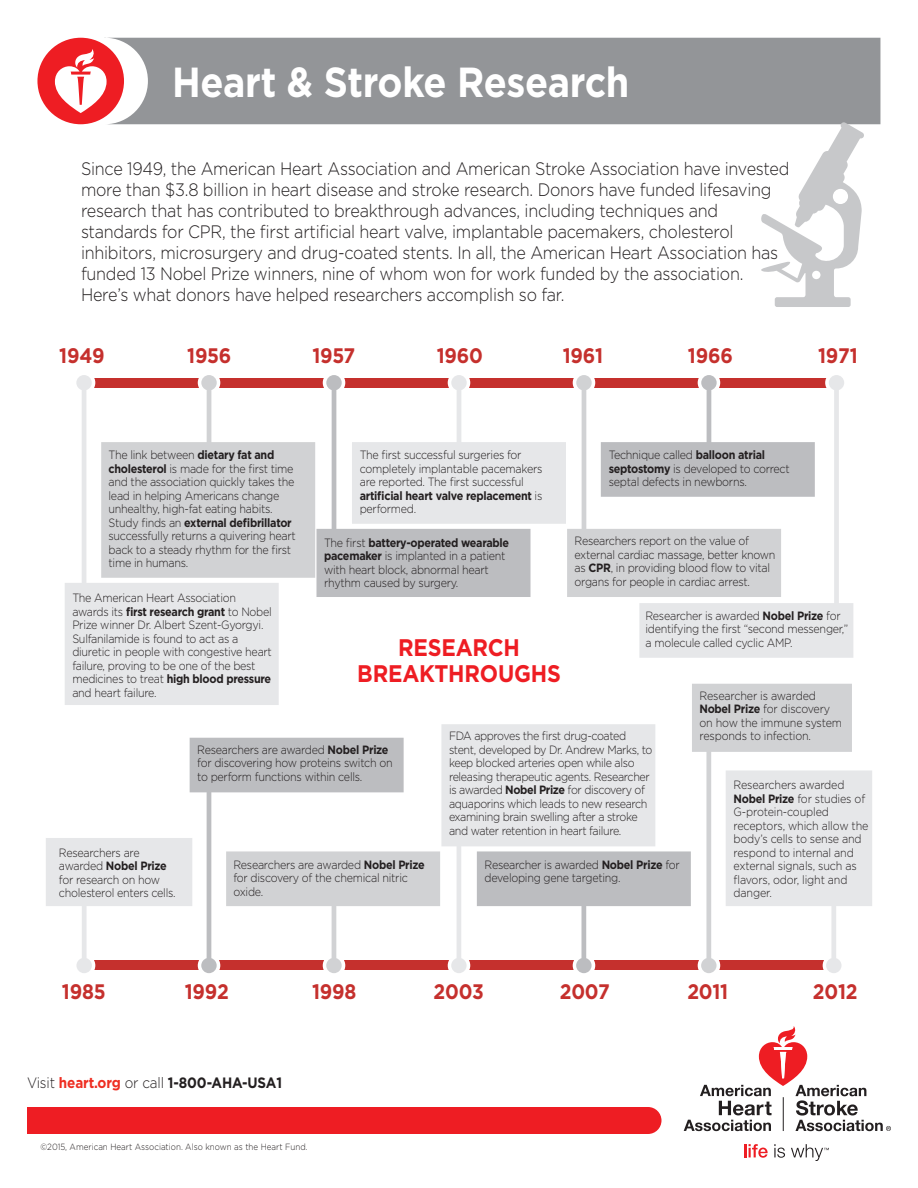
<style>
.page{position:relative;width:918px;height:1188px;background:#fff}
.page>*{position:absolute;margin:0;border:0;box-sizing:border-box;transform-origin:0 0}
.t1{font:700 42px "Gotham";letter-spacing:-.01em;color:#fff;scale:.9 1}
.t2{font:700 24px/25.5px "Gotham";letter-spacing:-.01em;color:#ee1d23;text-align:center;scale:.9 1}
.t3{font:700 21px "Gotham";letter-spacing:-.01em;color:#c5302d;scale:.9 1}
.t4{font:300 18px/21px "Gotham";letter-spacing:-.015em;color:#231f20;scale:.9 1}
.t5{font:700 15px "Gotham";letter-spacing:-.01em;color:#231f20;scale:.9 1}
.t6{font:300 12px/13.5px "Gotham";letter-spacing:-.025em;color:#231f20;scale:.9 1}
.t7{font:300 9px "Gotham";color:#231f20;scale:.9 1}
.s1{font-weight:700}
.s2{font-weight:300}
.s3{color:#ee2e22}
</style>
<div class="page">
<div style="left:105px;top:38px;width:775px;height:86px;background:#939598"></div>
<div style="left:37px;top:38px;width:87px;height:86px;background:#ee1d23;border-radius:50%"></div>
<svg style="left:55px;top:49px;width:52px;height:64px"></svg>
<div style="left:27px;top:1107px;width:621px;height:27px;background:#ee1d23"></div>
<div style="left:634px;top:1107px;width:28px;height:27px;background:#ee1d23;border-radius:50%"></div>
<svg style="left:684px;top:1026px;width:207px;height:105px"></svg>
<svg style="left:744px;top:1144px;width:24px;height:14px"></svg>
<svg style="left:774px;top:1144px;width:11px;height:14px"></svg>
<svg style="left:791px;top:1144px;width:38px;height:17px"></svg>
<div style="left:852px;top:770px;width:20px;height:136px;background:#e6e7e9"></div>
<svg style="left:46px;top:838px;width:144px;height:135px"></svg>
<svg style="left:692px;top:684px;width:160px;height:289px"></svg>
<svg style="left:655px;top:851px;width:36px;height:119px"></svg>
<svg style="left:441px;top:724px;width:214px;height:249px;fill:#e6e7e9"></svg>
<svg style="left:404px;top:851px;width:36px;height:119px"></svg>
<svg style="left:190px;top:738px;width:214px;height:235px"></svg>
<svg style="left:567px;top:375px;width:72px;height:222px"></svg>
<svg style="left:531px;top:378px;width:35px;height:146px"></svg>
<svg style="left:317px;top:375px;width:214px;height:222px"></svg>
<svg style="left:279px;top:378px;width:36px;height:200px"></svg>
<svg style="left:65px;top:375px;width:214px;height:330px"></svg>
<svg style="left:639px;top:375px;width:214px;height:283px"></svg>
<svg style="left:761px;top:122px;width:103px;height:185px"></svg>
<p class="t1" style="left:172px;top:54px;width:510px">Heart &amp; Stroke Research</p>
<p class="t4" style="left:81px;top:158px;width:789px">Since 1949, the American Heart Association and American Stroke Association have invested more than $3.8 billion in heart disease and stroke research. Donors have funded lifesaving research that has contributed to breakthrough advances, including techniques and standards for CPR, the first artificial heart valve, implantable pacemakers, cholesterol inhibitors, microsurgery and drug-coated stents. In all, the American Heart Association has funded 13 Nobel Prize winners, nine of whom won for work funded by the association.<br>Here’s what donors have helped researchers accomplish so far.</p>
<p class="t3" style="left:59px;top:341px;width:52px">1949</p>
<p class="t3" style="left:187px;top:341px;width:51px">1956</p>
<p class="t3" style="left:312px;top:341px;width:49px">1957</p>
<p class="t3" style="left:437px;top:341px;width:53px">1960</p>
<p class="t3" style="left:563px;top:341px;width:46px">1961</p>
<p class="t3" style="left:688px;top:341px;width:51px">1966</p>
<p class="t3" style="left:818px;top:341px;width:45px">1971</p>
<p class="t6" style="left:109px;top:448px;width:209px">The link between <span class="s1">dietary fat and cholesterol</span> is made for the first time and the association quickly takes the lead in helping Americans change unhealthy, high-fat eating habits.<br>Study finds an <span class="s1">external defibrillator </span>successfully returns a quivering heart back to a steady rhythm for the first time in humans.</p>
<p class="t6" style="left:360px;top:448px;width:205px">The first successful surgeries for completely implantable pacemakers are reported. The first successful <span class="s1">artificial heart valve replacement</span> is performed.</p>
<p class="t6" style="left:609px;top:448px;width:203px">Technique called <span class="s1">balloon atrial septostomy</span> is developed to correct septal defects in newborns.</p>
<p class="t6" style="left:324px;top:535px;width:207px">The first <span class="s1">battery-operated wearable pacemaker</span> is implanted in a patient with heart block, abnormal heart rhythm caused by surgery.</p>
<p class="t6" style="left:575px;top:534px;width:225px">Researchers report on the value of external cardiac massage, better known as <span class="s1">CPR</span>, in providing blood flow to vital organs for people in cardiac arrest.</p>
<p class="t6" style="left:72px;top:591px;width:223px">The American Heart Association awards its <span class="s1">first research grant</span> to Nobel Prize winner Dr. Albert Szent-Gyorgyi.<br>Sulfanilamide is found to act as a diuretic in people with congestive heart failure, proving to be one of the best medicines to treat <span class="s1">high blood pressure </span>and heart failure.</p>
<p class="t6" style="left:646px;top:609px;width:227px">Researcher is awarded <span class="s1">Nobel Prize</span> for identifying the first “second messenger,” a molecule called cyclic AMP.</p>
<p class="t2" style="left:357px;top:635px;width:228px">RESEARCH<br>BREAKTHROUGHS</p>
<p class="t6" style="left:699px;top:688px;width:160px">Researcher is awarded<br><span class="s1">Nobel Prize</span> for discovery on how the immune system responds to infection.</p>
<p class="t6" style="left:449px;top:729px;width:228px">FDA approves the first drug-coated stent, developed by Dr. Andrew Marks, to keep blocked arteries open while also releasing therapeutic agents. Researcher is awarded <span class="s1">Nobel Prize</span> for discovery of aquaporins which leads to new research examining brain swelling after a stroke and water retention in heart failure.</p>
<p class="t6" style="left:197px;top:742px;width:219px">Researchers are awarded <span class="s1">Nobel Prize </span>for discovering how proteins switch on to perform functions within cells.</p>
<p class="t6" style="left:734px;top:778px;width:151px">Researchers awarded<br><span class="s1">Nobel Prize</span> for studies of<br>G-protein-coupled receptors, which allow the body’s cells to sense and respond to internal and external signals, such as flavors, odor, light and danger.</p>
<p class="t6" style="left:59px;top:846px;width:131px">Researchers are awarded <span class="s1">Nobel Prize </span>for research on how cholesterol enters cells.</p>
<p class="t6" style="left:233px;top:858px;width:214px">Researchers are awarded <span class="s1">Nobel Prize </span>for discovery of the chemical nitric oxide.</p>
<p class="t6" style="left:485px;top:858px;width:218px">Researcher is awarded <span class="s1">Nobel Prize</span> for developing gene targeting.</p>
<p class="t3" style="left:62px;top:977px;width:50px">1985</p>
<p class="t3" style="left:185px;top:977px;width:50px">1992</p>
<p class="t3" style="left:312px;top:977px;width:51px">1998</p>
<p class="t3" style="left:434px;top:977px;width:57px">2003</p>
<p class="t3" style="left:560px;top:977px;width:57px">2007</p>
<p class="t3" style="left:687px;top:977px;width:47px">2011</p>
<p class="t3" style="left:813px;top:977px;width:51px">2012</p>
<p class="t5" style="left:27px;top:1072px;width:285px"><span class="s2">Visit</span> <span class="s3">heart.org</span> <span class="s2">or call</span> 1-800-AHA-USA1</p>
<p class="t7" style="left:41px;top:1141px;width:298px">©2015, American Heart Association. Also known as the Heart Fund.</p>
</div>
